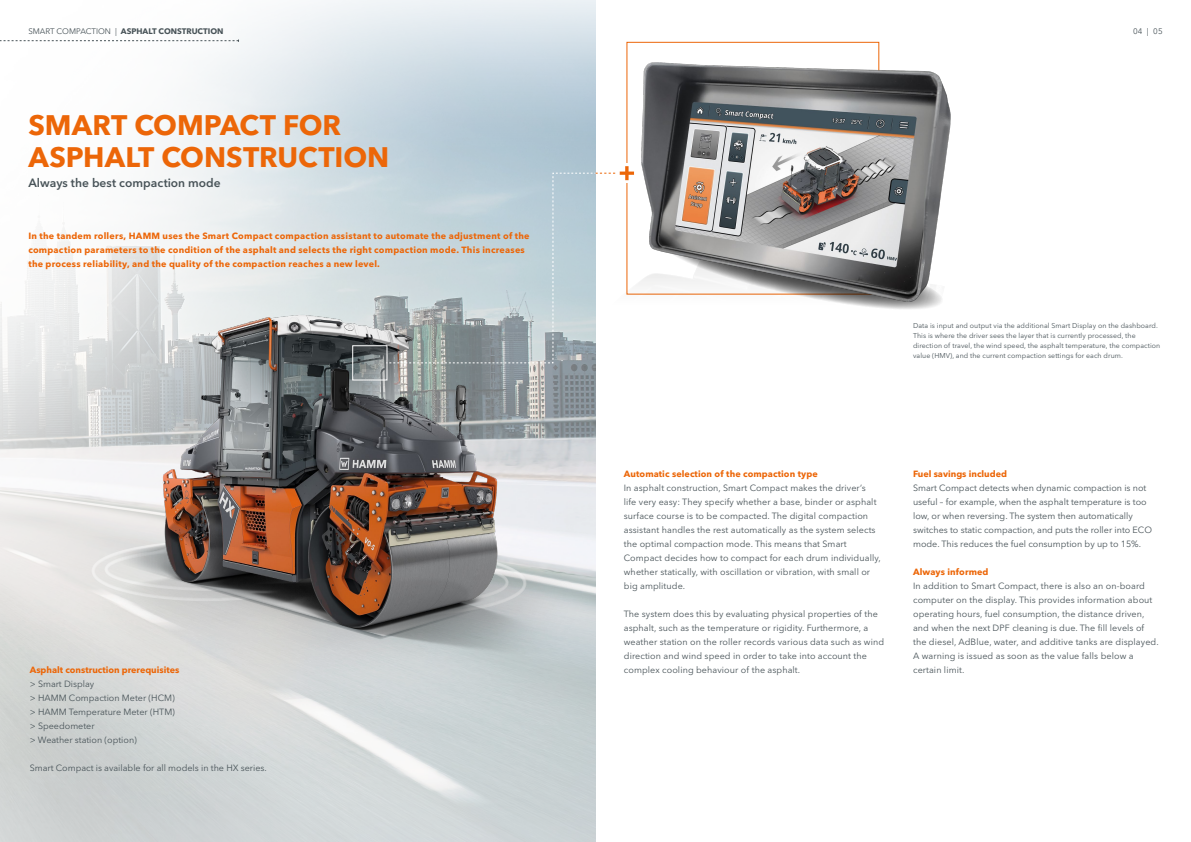
<style>
.page{position:relative;width:1191px;height:842px;background:#fff}
.page>*{position:absolute;margin:0;border:0;box-sizing:border-box;transform-origin:0 0}
.t1{font:700 28px/32px "Avenir Next LT Pro";color:#ec6608}
.t2{font:600 12px "Avenir Next LT Pro";color:#485358}
.t3{font:9px/14px "Avenir Next LT Pro";letter-spacing:.01em;color:#485358}
.t4{font:700 9px/14px "Avenir Next LT Pro";letter-spacing:.025em;color:#ec6608}
.t5{font:700 9px "Avenir Next LT Pro";color:#ec6608}
.t6{font:700 8px "Avenir Next LT Pro";color:#485358}
.t7{font:8px "Avenir Next LT Pro";color:#485358}
.t8{font:7px/10px "Avenir Next LT Pro";letter-spacing:.01em;color:#485358}
.s1{font-weight:400}
</style>
<div class="page">
<img style="left:62px;top:232px;width:534px;height:460px">
<div style="left:352px;top:345px;width:35px;height:35px;border:1px solid #fff"></div>
<svg style="left:386px;top:166px;width:174px;height:198px;background:#b7c6cb"></svg>
<img style="left:560px;top:17px;width:391px;height:360px">
<svg style="left:0;top:40px;width:239px;height:2px"></svg>
<p class="t6" style="left:28px;top:27px;width:197px"><span class="s1">SMART COMPACTION |</span> ASPHALT CONSTRUCTION</p>
<h1 class="t1" style="left:28px;top:108px;width:362px">SMART COMPACT FOR<br>ASPHALT CONSTRUCTION</h1>
<h2 class="t2" style="left:28px;top:175px;width:194px">Always the best compaction mode</h2>
<p class="t4" style="left:28px;top:229px;width:503px">In the tandem rollers, HAMM uses the Smart Compact compaction assistant to automate the adjustment of the compaction parameters to the condition of the asphalt and selects the right compaction mode. This increases the process reliability, and the quality of the compaction reaches a new level.</p>
<p class="t5" style="left:30px;top:664px;width:151px">Asphalt construction prerequisites</p>
<p class="t3" style="left:30px;top:677px;width:147px">&gt; Smart Display<br>&gt; HAMM Compaction Meter (HCM) &gt; HAMM Temperature Meter (HTM) &gt; Speedometer<br>&gt; Weather station (option)</p>
<p class="t3" style="left:30px;top:761px;width:239px">Smart Compact is available for all models in the HX series.</p>
<p class="t7" style="left:1133px;top:27px;width:31px">04 | 05</p>
<p class="t8" style="left:913px;top:320px;width:249px">Data is input and output via the additional Smart Display on the dashboard.<br>This is where the driver sees the layer that is currently processed, the direction of travel, the wind speed, the asphalt temperature, the compaction value (HMV), and the current compaction settings for each drum.</p>
<p class="t4" style="left:624px;top:467px;width:195px">Automatic selection of the compaction type</p>
<p class="t3" style="left:624px;top:481px;width:258px">In asphalt construction, Smart Compact makes the driver’s<br>life very easy: They specify whether a base, binder or asphalt surface course is to be compacted. The digital compaction assistant handles the rest automatically as the system selects the optimal compaction mode. This means that Smart Compact decides how to compact for each drum individually, whether statically, with oscillation or vibration, with small or big amplitude.</p>
<p class="t3" style="left:624px;top:607px;width:262px">The system does this by evaluating physical properties of the asphalt, such as the temperature or rigidity. Furthermore, a weather station on the roller records various data such as wind direction and wind speed in order to take into account the complex cooling behaviour of the asphalt.</p>
<p class="t5" style="left:913px;top:468px;width:95px">Fuel savings included</p>
<p class="t3" style="left:913px;top:481px;width:240px">Smart Compact detects when dynamic compaction is not useful – for example, when the asphalt temperature is too low, or when reversing. The system then automatically switches to static compaction, and puts the roller into ECO mode. This reduces the fuel consumption by up to 15%.</p>
<p class="t4" style="left:913px;top:565px;width:77px">Always informed</p>
<p class="t3" style="left:913px;top:579px;width:247px">In addition to Smart Compact, there is also an on-board computer on the display. This provides information about operating hours, fuel consumption, the distance driven, and when the next DPF cleaning is due. The fill levels of the diesel, AdBlue, water, and additive tanks are displayed.<br>A warning is issued as soon as the value falls below a certain limit.</p>
</div>
